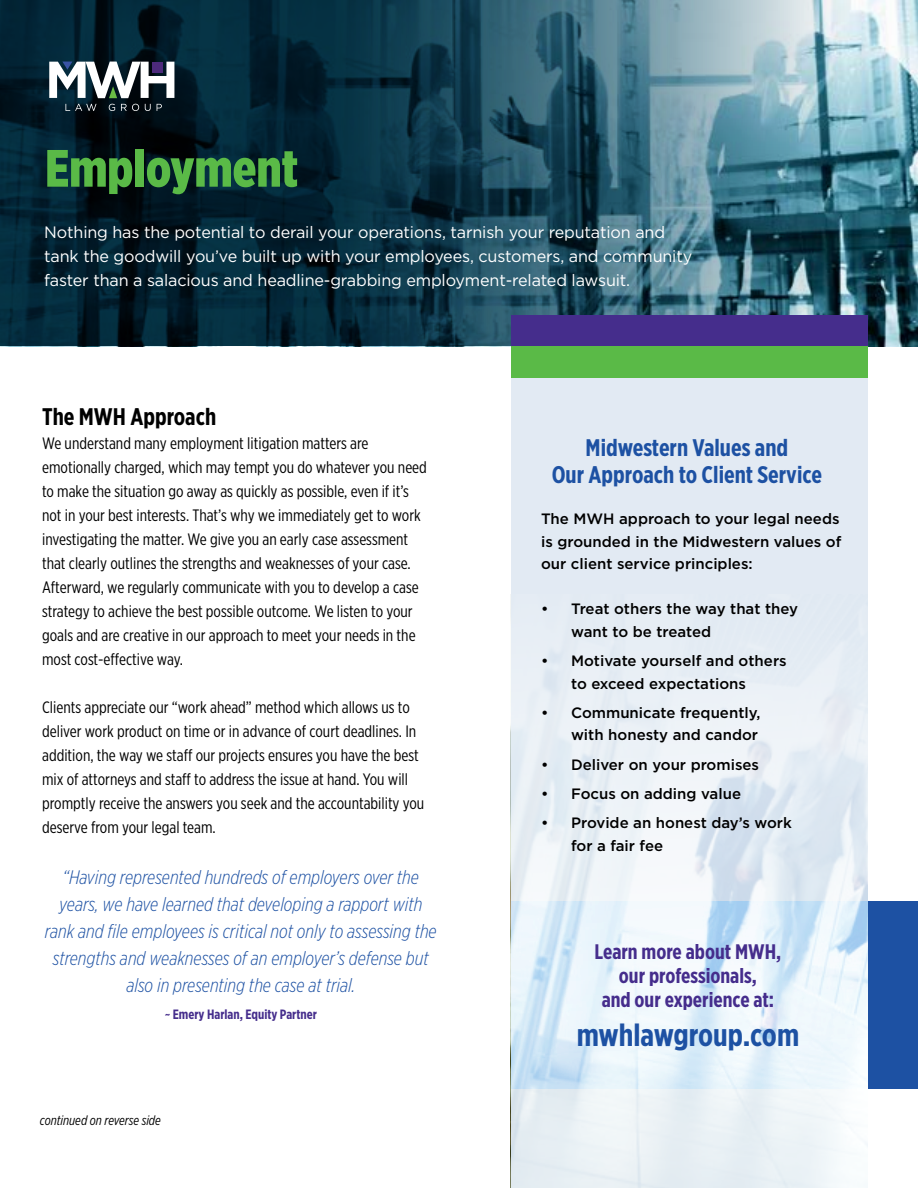
<style>
.page{position:relative;width:918px;height:1188px;background:#fff}
.page>*{position:absolute;margin:0;border:0;box-sizing:border-box;transform-origin:0 0}
.t1{font:900 52.5px "Gotham X Narrow";color:#5aba47}
.t2{font:700 31.5px "Gotham X Narrow";color:#1d51a3}
.t3{font:700 24px/27px "Gotham X Narrow";color:#1d51a3;text-align:center}
.t4{font:700 24px "Gotham X Narrow";color:#000}
.t5{font:700 21px/24px "Gotham X Narrow";color:#452d8c;text-align:center}
.t6{font:italic 300 19.5px/27px "Gotham X Narrow";color:#1d51a3;text-align:center}
.t7{font:16.5px/24px "Gotham X Narrow";color:#000}
.t8{font:16.5px/24px "Gotham";letter-spacing:-.01em;color:#fff}
.t9{font:500 15px/22.5px "Gotham";color:#000}
.t10{font:700 13.5px "Gotham X Narrow";color:#452d8c}
.t11{font:italic 13.5px "Gotham X Narrow";color:#000}
</style>
<div class="page">
<svg style="left:0;top:0;width:918px;height:346px;background:#284e5d"></svg>
<div style="left:511px;top:343px;width:356px;height:845px;background:#e2eaf3"></div>
<img style="left:511px;top:694px;width:356px;height:494px">
<svg style="left:65px;top:104px;width:32px;height:7px"></svg>
<svg style="left:109px;top:104px;width:6px;height:7px"></svg>
<svg style="left:121px;top:104px;width:18px;height:7px"></svg>
<svg style="left:145px;top:104px;width:6px;height:7px"></svg>
<svg style="left:157px;top:104px;width:5px;height:7px"></svg>
<svg style="left:49px;top:62px;width:125px;height:36px"></svg>
<div style="left:511px;top:315px;width:356px;height:31px;background:#452d8c"></div>
<div style="left:511px;top:346px;width:356px;height:32px;background:#5aba47"></div>
<svg style="left:511px;top:901px;width:407px;height:188px"></svg>
<h1 class="t1" style="left:45px;top:135px;width:254px">Employment</h1>
<p class="t8" style="left:44px;top:220px;width:650px">Nothing has the potential to derail your operations, tarnish your reputation and tank the goodwill you’ve built up with your employees, customers, and community faster than a salacious and headline-grabbing employment-related lawsuit.</p>
<h3 class="t4" style="left:42px;top:402px;width:176px">The MWH Approach</h3>
<p class="t7" style="left:42px;top:431px;width:386px">We understand many employment litigation matters are emotionally charged, which may tempt you do whatever you need to make the situation go away as quickly as possible, even if it’s not in your best interests. That’s why we immediately get to work investigating the matter. We give you an early case assessment that clearly outlines the strengths and weaknesses of your case.<br>Afterward, we regularly communicate with you to develop a case strategy to achieve the best possible outcome. We listen to your goals and are creative in our approach to meet your needs in the most cost-effective way.</p>
<p class="t7" style="left:42px;top:695px;width:384px">Clients appreciate our “work ahead” method which allows us to deliver work product on time or in advance of court deadlines. In addition, the way we staff our projects ensures you have the best mix of attorneys and staff to address the issue at hand. You will promptly receive the answers you seek and the accountability you deserve from your legal team.</p>
<p class="t6" style="left:45px;top:864px;width:393px">“Having represented hundreds of employers over the years, we have learned that developing a rapport with rank and file employees is critical not only to assessing the strengths and weaknesses of an employer’s defense but also in presenting the case at trial.</p>
<p class="t10" style="left:165px;top:1006px;width:154px">~ Emery Harlan, Equity Partner</p>
<p class="t11" style="left:40px;top:1113px;width:122px">continued on reverse side</p>
<h3 class="t3" style="left:552px;top:433px;width:272px">Midwestern Values and<br>Our Approach to Client Service</h3>
<p class="t9" style="left:541px;top:508px;width:302px;text-align:justify">The MWH approach to your legal needs is grounded in the Midwestern values of our client service principles:</p>
<p class="t9" style="left:571px;top:598px;width:229px;text-indent:-30px">• Treat others the way that they want to be treated</p>
<p class="t9" style="left:571px;top:649px;width:217px;text-indent:-30px">• Motivate yourself and others to exceed expectations</p>
<p class="t9" style="left:541px;top:701px;width:221px;text-align:right">• Communicate frequently, with honesty and candor</p>
<p class="t9" style="left:541px;top:753px;width:220px">• Deliver on your promises</p>
<p class="t9" style="left:541px;top:782px;width:202px">• Focus on adding value</p>
<p class="t9" style="left:571px;top:811px;width:222px;text-indent:-30px">• Provide an honest day’s work for a fair fee</p>
<p class="t5" style="left:595px;top:939px;width:188px">Learn more about MWH, our professionals,<br>and our experience at:</p>
<h2 class="t2" style="left:577px;top:1015px;width:224px">mwhlawgroup.com</h2>
</div>
